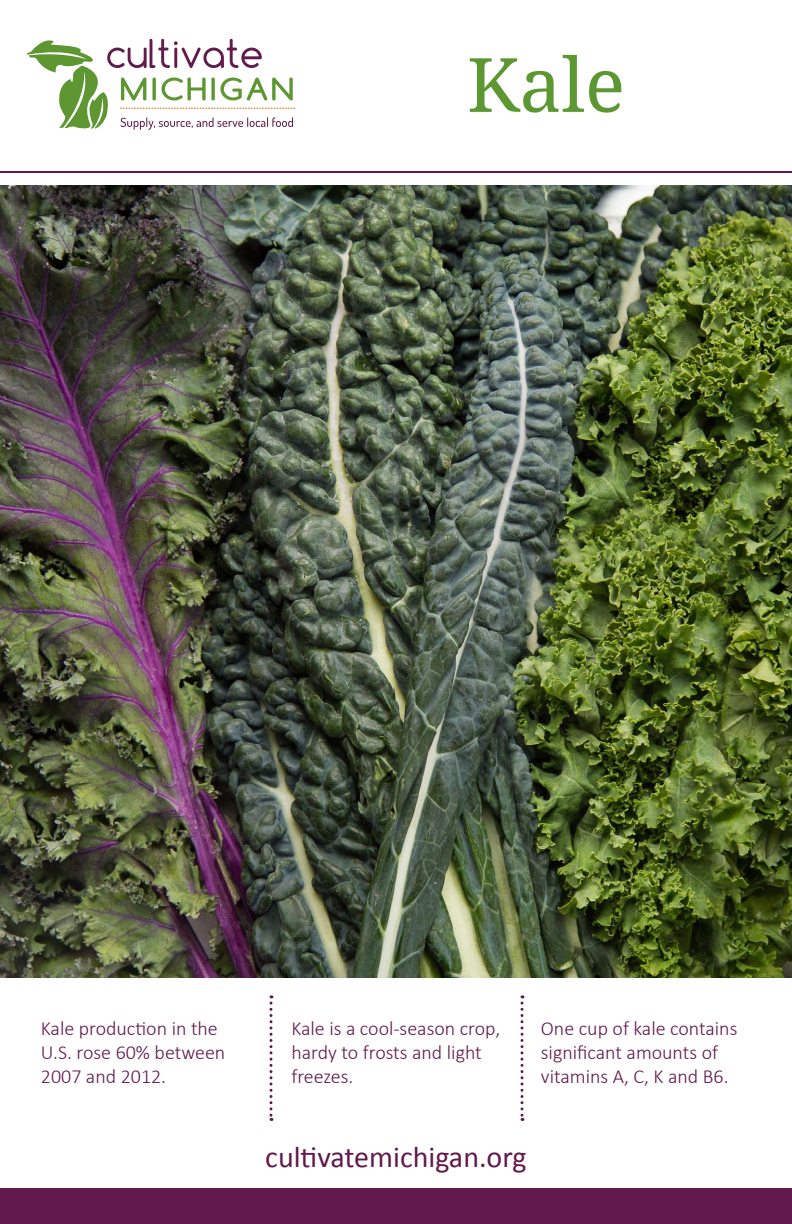
<style>
.page{position:relative;width:792px;height:1224px;background:#fff}
.page>*{position:absolute;margin:0;border:0;box-sizing:border-box;transform-origin:0 0}
.Title_Green{font:75px "Droid Serif";color:#5c9731}
.t1{font:30px "Calibri";color:#62194b}
.Facts{font:300 20px/24px "Calibri";color:#62194b}
.t2{font:12.9px "Comfortaa";color:#df7a1c}
</style>
<div class="page">
<div style="left:0;top:1188px;width:792px;height:36px;background:#62194b"></div>
<svg style="left:270px;top:995px;width:2px;height:126px"></svg>
<svg style="left:520px;top:995px;width:4px;height:126px"></svg>
<hr style="left:0;top:171px;width:792px;height:2px;background:#62194b">
<svg style="left:27px;top:38px;width:266px;height:92px"></svg>
<img style="left:0;top:185px;width:792px;height:792px">
<p class="t2" style="left:120px;top:96px;width:178px">..............................................................</p>
<p class="Title_Green" style="left:467px;top:42px;width:160px">Kale</p>
<p class="Facts" style="left:41px;top:1016px;width:186px">Kale production in the<br>U.S. rose 60% between<br>2007 and 2012.</p>
<p class="Facts" style="left:291px;top:1016px;width:211px">Kale is a cool-season crop, hardy to frosts and light freezes.</p>
<p class="Facts" style="left:541px;top:1016px;width:198px">One cup of kale contains significant amounts of vitamins A, C, K and B6.</p>
<h2 class="t1" style="left:265px;top:1138px;width:263px">cultivatemichigan.org</h2>
</div>
